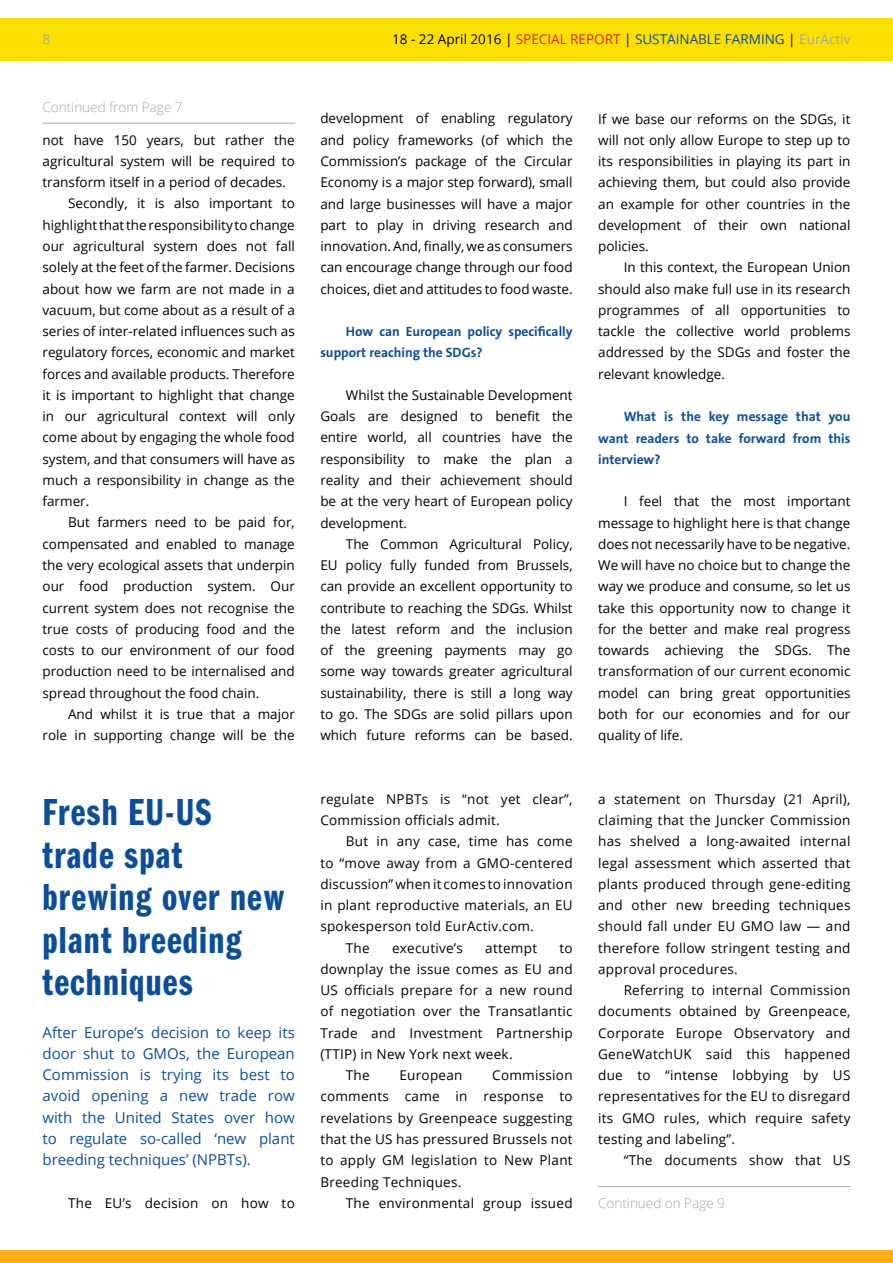
<style>
.page{position:relative;width:893px;height:1263px;background:#fff}
.page>*{position:absolute;margin:0;border:0;box-sizing:border-box;transform-origin:0 0}
.t1{font:39px/42.5px "ITC Franklin Gothic Std Dm Cp";letter-spacing:.03em;color:#0a4e9b}
.t2{font:15px/21.3px "Open Sans";color:#0a4e9b;text-align:justify}
.t3{font:13.5px/21.3px "Open Sans";color:#000;text-align:justify}
.t4{font:13.5px/21.3px "Open Sans";letter-spacing:.02em;color:#000}
.t5{font:700 13.5px/21.3px "The Sans B7";color:#0a4e9b}
.t6{font:13.5px "Open Sans";color:#0a4e9b}
.t7{font:300 13.5px "Open Sans";color:#9aa9b1}
.t8{font:13.5px "Open Sans";color:#9aa9b1}
.s1{color:#000}
.s2{color:#d2232a}
.s3{color:#9aa9b1}
</style>
<div class="page">
<div style="left:0;top:18px;width:893px;height:42px;background:#fee000"></div>
<div style="left:0;top:1250px;width:893px;height:13px;background:#fcaf17"></div>
<hr style="left:598px;top:1186px;width:252px;height:1px;background:#9aa9b1">
<hr style="left:43px;top:123px;width:252px;height:1px;background:#9aa9b1">
<p class="t8" style="left:43px;top:30px;width:9px">8</p>
<p class="t6" style="left:392px;top:30px;width:460px"><span class="s1">18 - 22 April 2016 |</span> <span class="s2">SPECIAL REPORT</span> <span class="s1">|</span> SUSTAINABLE FARMING <span class="s1">|</span> <span class="s3">EurActiv</span></p>
<p class="t7" style="left:43px;top:98px;width:142px">Continued from Page 7</p>
<p class="t3" style="left:43px;top:129px;width:254px">not have 150 years, but rather the</p>
<p class="t3" style="left:43px;top:150px;width:254px">agricultural system will be required to</p>
<p class="t3" style="left:43px;top:171px;width:245px">transform itself in a period of decades.</p>
<p class="t3" style="left:68px;top:193px;width:228px">Secondly, it is also important to</p>
<p class="t3" style="left:43px;top:214px;width:254px">highlight that the responsibility to change</p>
<p class="t3" style="left:43px;top:235px;width:254px">our agricultural system does not fall</p>
<p class="t3" style="left:43px;top:256px;width:254px">solely at the feet of the farmer. Decisions</p>
<p class="t3" style="left:43px;top:278px;width:254px">about how we farm are not made in a</p>
<p class="t3" style="left:43px;top:299px;width:254px">vacuum, but come about as a result of a</p>
<p class="t3" style="left:43px;top:320px;width:254px">series of inter-related influences such as</p>
<p class="t3" style="left:43px;top:341px;width:254px">regulatory forces, economic and market</p>
<p class="t3" style="left:43px;top:363px;width:254px">forces and available products. Therefore</p>
<p class="t3" style="left:43px;top:384px;width:254px">it is important to highlight that change</p>
<p class="t3" style="left:43px;top:405px;width:254px">in our agricultural context will only</p>
<p class="t3" style="left:43px;top:426px;width:254px">come about by engaging the whole food</p>
<p class="t3" style="left:43px;top:448px;width:254px">system, and that consumers will have as</p>
<p class="t3" style="left:43px;top:469px;width:254px">much a responsibility in change as the</p>
<p class="t3" style="left:43px;top:490px;width:48px">farmer.</p>
<p class="t3" style="left:68px;top:511px;width:228px">But farmers need to be paid for,</p>
<p class="t3" style="left:43px;top:533px;width:254px">compensated and enabled to manage</p>
<p class="t3" style="left:43px;top:554px;width:254px">the very ecological assets that underpin</p>
<p class="t3" style="left:43px;top:575px;width:254px">our food production system. Our</p>
<p class="t3" style="left:43px;top:597px;width:254px">current system does not recognise the</p>
<p class="t3" style="left:43px;top:618px;width:254px">true costs of producing food and the</p>
<p class="t3" style="left:43px;top:639px;width:254px">costs to our environment of our food</p>
<p class="t3" style="left:43px;top:660px;width:254px">production need to be internalised and</p>
<p class="t3" style="left:43px;top:682px;width:218px">spread throughout the food chain.</p>
<p class="t3" style="left:68px;top:703px;width:228px">And whilst it is true that a major</p>
<p class="t3" style="left:43px;top:724px;width:254px">role in supporting change will be the</p>
<h1 class="t1" style="left:43px;top:791px;width:243px">Fresh EU-US trade spat brewing over new plant breeding techniques</h1>
<p class="t2" style="left:43px;top:1021px;width:254px">After Europe’s decision to keep its door shut to GMOs, the European Commission is trying its best to avoid opening a new trade row with the United States over how to regulate so-called ‘new plant breeding techniques’ (NPBTs).</p>
<p class="t4" style="left:68px;top:1192px;width:228px">The EU’s decision on how to</p>
<p class="t3" style="left:320px;top:108px;width:254px">development of enabling regulatory and policy frameworks (of which the Commission’s package of the Circular Economy is a major step forward), small and large businesses will have a major part to play in driving research and innovation. And, finally, we as consumers can encourage change through our food choices, diet and attitudes to food waste.</p>
<p class="t5" style="left:320px;top:321px;width:254px;text-indent:26px">How can European policy specifically support reaching the SDGs?</p>
<p class="t3" style="left:320px;top:384px;width:254px;text-indent:26px">Whilst the Sustainable Development Goals are designed to benefit the entire world, all countries have the responsibility to make the plan a reality and their achievement should be at the very heart of European policy development.</p>
<p class="t3" style="left:320px;top:533px;width:254px;text-indent:26px">The Common Agricultural Policy, EU policy fully funded from Brussels, can provide an excellent opportunity to contribute to reaching the SDGs. Whilst the latest reform and the inclusion of the greening payments may go some way towards greater agricultural sustainability, there is still a long way to go. The SDGs are solid pillars upon which future reforms can be based.</p>
<p class="t4" style="left:320px;top:788px;width:254px">regulate NPBTs is “not yet clear”,<br>Commission officials admit.</p>
<p class="t4" style="left:346px;top:830px;width:228px">But in any case, time has come</p>
<p class="t4" style="left:320px;top:852px;width:254px">to “move away from a GMO-centered</p>
<p class="t4" style="left:320px;top:873px;width:254px">discussion” when it comes to innovation</p>
<p class="t4" style="left:320px;top:894px;width:254px">in plant reproductive materials, an EU</p>
<p class="t4" style="left:320px;top:915px;width:215px">spokesperson told EurActiv.com.</p>
<p class="t3" style="left:346px;top:937px;width:25px">The</p>
<p class="t4" style="left:392px;top:937px;width:72px">executive’s</p>
<p class="t4" style="left:485px;top:937px;width:53px">attempt</p>
<p class="t3" style="left:559px;top:937px;width:15px">to</p>
<p class="t4" style="left:320px;top:958px;width:254px">downplay the issue comes as EU and</p>
<p class="t4" style="left:320px;top:979px;width:254px">US officials prepare for a new round</p>
<p class="t4" style="left:320px;top:1000px;width:254px">of negotiation over the Transatlantic</p>
<p class="t4" style="left:320px;top:1022px;width:254px">Trade and Investment Partnership</p>
<p class="t4" style="left:320px;top:1043px;width:194px">(TTIP) in New York next week.</p>
<p class="t3" style="left:346px;top:1064px;width:25px">The</p>
<p class="t4" style="left:399px;top:1064px;width:64px">European</p>
<p class="t3" style="left:320px;top:1064px;width:254px;text-indent:172px">Commission comments came in response to revelations by Greenpeace suggesting that the US has pressured Brussels not to apply GM legislation to New Plant Breeding Techniques.</p>
<p class="t4" style="left:346px;top:1192px;width:228px">The environmental group issued</p>
<p class="t3" style="left:598px;top:108px;width:254px">If we base our reforms on the SDGs, it will not only allow Europe to step up to its responsibilities in playing its part in achieving them, but could also provide an example for other countries in the development of their own national policies.</p>
<p class="t3" style="left:598px;top:257px;width:254px;text-indent:26px">In this context, the European Union should also make full use in its research programmes of all opportunities to tackle the collective world problems addressed by the SDGs and foster the relevant knowledge.</p>
<p class="t5" style="left:598px;top:406px;width:254px;text-align:justify;text-indent:26px">What is the key message that you want readers to take forward from this interview?</p>
<p class="t3" style="left:598px;top:490px;width:254px;text-indent:26px">I feel that the most important message to highlight here is that change does not necessarily have to be negative.<br>We will have no choice but to change the way we produce and consume, so let us take this opportunity now to change it for the better and make real progress towards achieving the SDGs. The transformation of our current economic model can bring great opportunities both for our economies and for our quality of life.</p>
<p class="t3" style="left:598px;top:788px;width:254px">a statement on Thursday (21 April), claiming that the Juncker Commission has shelved a long-awaited internal legal assessment which asserted that plants produced through gene-editing and other new breeding techniques should fall under EU GMO law ― and therefore follow stringent testing and approval procedures.</p>
<p class="t3" style="left:598px;top:979px;width:254px;text-indent:26px">Referring to internal Commission documents obtained by Greenpeace, Corporate Europe Observatory and GeneWatchUK said this happened due to “intense lobbying by US representatives for the EU to disregard its GMO rules, which require safety testing and labeling”.</p>
<p class="t4" style="left:624px;top:1149px;width:228px">“The documents show that US</p>
<p class="t7" style="left:598px;top:1194px;width:128px">Continued on Page 9</p>
</div>
